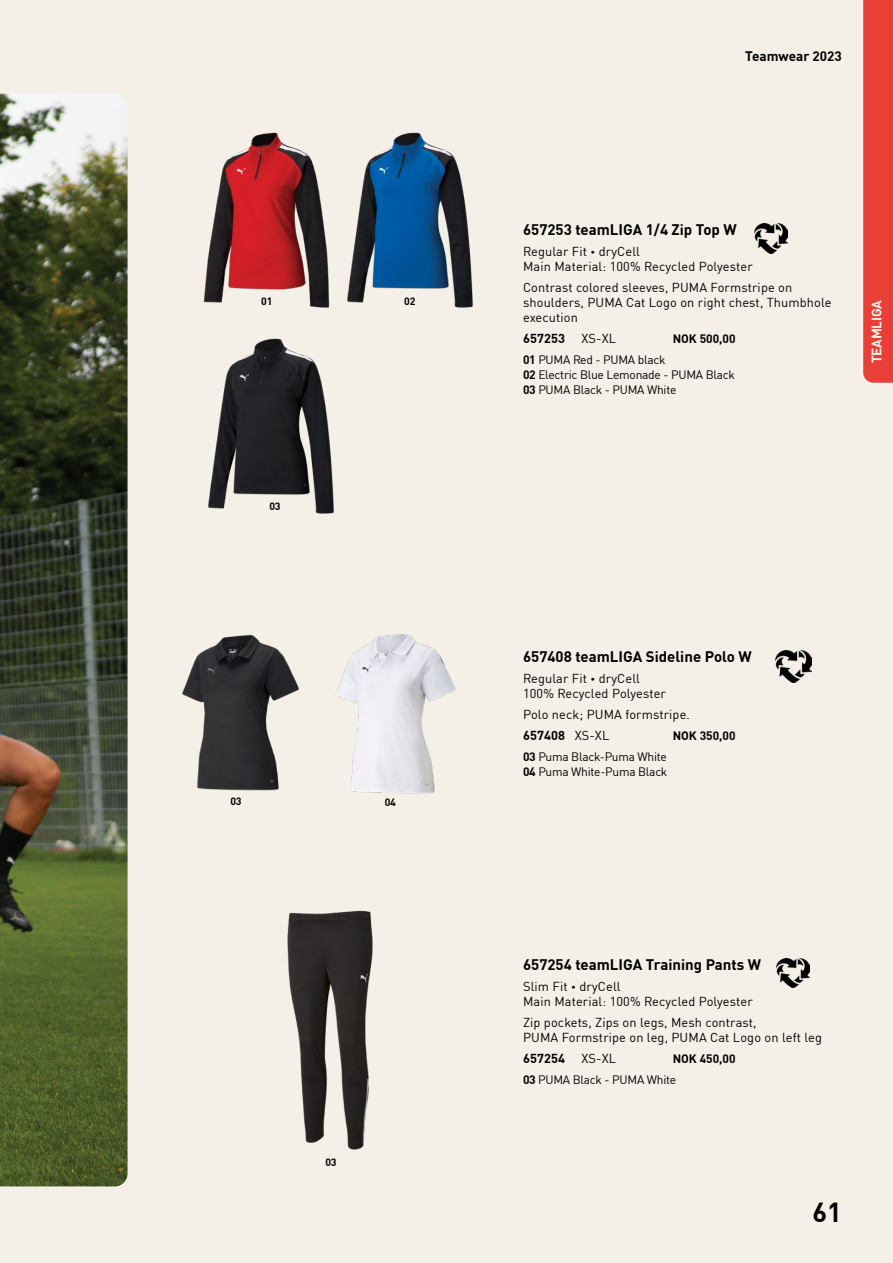
<style>
.page{position:relative;width:893px;height:1263px;background:#f4f0e8}
.page>*{position:absolute;margin:0;border:0;box-sizing:border-box;transform-origin:0 0}
.t1{font:700 27px "FFDI Nfor PUMA";color:#000}
.PRODUKTNAME{font:700 15px "FFDI Nfor PUMA";color:#000}
.t2{font:700 13.5px "FFDI Nfor PUMA";color:#000}
.seitliche_kategorien{font:700 13.5px "FFDI Nfor PUMA";letter-spacing:-.015em;color:#f4f0e8}
.INFO__PRICE_AND_SIZE{font:12.75px/15px "FFDI Nfor PUMA";letter-spacing:.01em;color:#000}
.INFO__PRICE_AND_SIZE-2{font:700 12.75px "FFDI Nfor PUMA";letter-spacing:.01em;color:#000}
.COLORS{font:12px/15px "FFDI Nfor PUMA";letter-spacing:-.02em;color:#000}
.INFO__PRICE_AND_SIZE-3{font:700 12px "FFDI Nfor PUMA";color:#000}
.PRODUKTNUMMERN{font:700 10.5px "FFDI Nfor PUMA";letter-spacing:-.02em;color:#000}
.s1{font-weight:700;font-size:16.5px}
.s2{font-weight:700}
.s3{font-weight:400}
</style>
<div class="page">
<img style="left:754px;top:224px;width:34px;height:29px">
<img style="left:208px;top:338px;width:126px;height:176px">
<img style="left:358px;top:132px;width:115px;height:176px">
<img style="left:203px;top:132px;width:155px;height:176px">
<img style="left:335px;top:634px;width:121px;height:160px">
<img style="left:182px;top:634px;width:117px;height:157px">
<img style="left:775px;top:650px;width:36px;height:32px">
<svg style="left:863px;top:0;width:30px;height:383px;background:#e8433a"></svg>
<img style="left:776px;top:958px;width:34px;height:30px">
<img style="left:287px;top:910px;width:86px;height:240px">
<img style="left:0;top:94px;width:128px;height:1092px">
<p class="PRODUKTNUMMERN" style="left:261px;top:293px;width:13px">01</p>
<p class="PRODUKTNUMMERN" style="left:404px;top:293px;width:13px">02</p>
<p class="PRODUKTNUMMERN" style="left:269px;top:498px;width:13px">03</p>
<p class="PRODUKTNUMMERN" style="left:230px;top:793px;width:13px">03</p>
<p class="PRODUKTNUMMERN" style="left:385px;top:794px;width:13px">04</p>
<p class="PRODUKTNUMMERN" style="left:325px;top:1154px;width:13px">03</p>
<p class="t2" style="left:745px;top:46px;width:98px">Teamwear 2023</p>
<p class="PRODUKTNAME" style="left:523px;top:218px;width:215px">657253 teamLIGA 1/4 Zip Top W</p>
<p class="INFO__PRICE_AND_SIZE" style="left:523px;top:244px;width:231px">Regular Fit <span class="s1">·</span> dryCell<br>Main Material: 100% Recycled Polyester</p>
<p class="INFO__PRICE_AND_SIZE" style="left:523px;top:279px;width:310px">Contrast colored sleeves, PUMA Formstripe on shoulders, PUMA Cat Logo on right chest, Thumbhole execution</p>
<p class="INFO__PRICE_AND_SIZE-2" style="left:523px;top:329px;width:44px">657253</p>
<p class="INFO__PRICE_AND_SIZE" style="left:581px;top:330px;width:36px">XS-XL</p>
<p class="INFO__PRICE_AND_SIZE-3" style="left:673px;top:330px;width:64px">NOK 500,00</p>
<p class="COLORS" style="left:523px;top:352px;width:213px"><span class="s2">01</span> PUMA Red - PUMA black<br><span class="s2">02</span> Electric Blue Lemonade - PUMA Black<br><span class="s2">03</span> PUMA Black - PUMA White</p>
<p class="seitliche_kategorien" style="left:866px;top:363px;width:65px;rotate:-90deg">TEAMLIGA</p>
<p class="PRODUKTNAME" style="left:523px;top:645px;width:230px">657408 teamLIGA Sideline Polo W</p>
<p class="INFO__PRICE_AND_SIZE" style="left:523px;top:670px;width:144px">Regular Fit <span class="s1">·</span> dryCell<br>100% Recycled Polyester</p>
<p class="INFO__PRICE_AND_SIZE" style="left:523px;top:706px;width:168px">Polo neck; PUMA formstripe.</p>
<p class="INFO__PRICE_AND_SIZE-2" style="left:523px;top:726px;width:88px">657408 <span class="s3">XS-XL</span></p>
<p class="INFO__PRICE_AND_SIZE-3" style="left:673px;top:726px;width:64px">NOK 350,00</p>
<p class="COLORS" style="left:523px;top:748px;width:146px"><span class="s2">03</span> Puma Black-Puma White<br><span class="s2">04</span> Puma White-Puma Black</p>
<p class="PRODUKTNAME" style="left:523px;top:952px;width:240px">657254 teamLIGA Training Pants W</p>
<p class="INFO__PRICE_AND_SIZE" style="left:523px;top:978px;width:231px">Slim Fit <span class="s1">·</span> dryCell<br>Main Material: 100% Recycled Polyester</p>
<p class="INFO__PRICE_AND_SIZE" style="left:523px;top:1014px;width:301px">Zip pockets, Zips on legs, Mesh contrast,<br>PUMA Formstripe on leg, PUMA Cat Logo on left leg</p>
<p class="INFO__PRICE_AND_SIZE-2" style="left:523px;top:1048px;width:44px">657254</p>
<p class="INFO__PRICE_AND_SIZE" style="left:581px;top:1050px;width:36px">XS-XL</p>
<p class="INFO__PRICE_AND_SIZE-3" style="left:673px;top:1049px;width:64px">NOK 450,00</p>
<p class="COLORS" style="left:523px;top:1071px;width:155px"><span class="s2">03</span> PUMA Black - PUMA White</p>
<h1 class="t1" style="left:813px;top:1191px;width:31px">61</h1>
</div>
